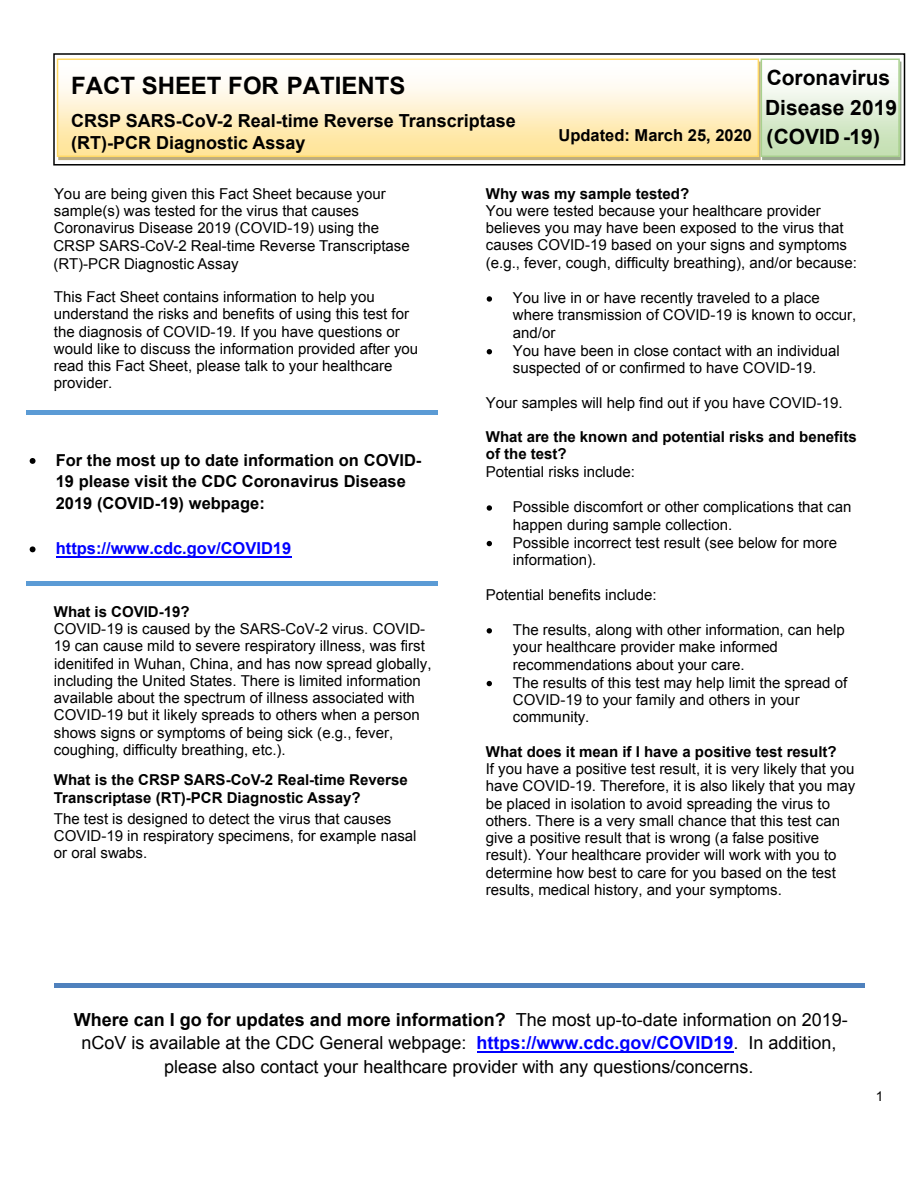
<style>
.page{position:relative;width:918px;height:1188px;background:#fff}
.page>*{position:absolute;margin:0;border:0;box-sizing:border-box;transform-origin:0 0}
.t1{font:700 24px "Arial";color:#000}
.t2{font:700 21px/29.4px "Arial";color:#000}
.t3{font:18px/23.9px "Arial";color:#000;text-align:center}
.t4{font:700 18px/21.6px "Arial";color:#000}
.t5{font:700 16.5px/21.8px "Arial";color:#000}
.t6{font:700 16.5px "Arial";color:#00f}
.t7{font:15px/17.2px "Arial";color:#000}
.t8{font:700 15px/17.2px "Arial";color:#000}
.t9{font:13.5px "Arial";color:#000}
.s1{font-weight:700}
.s2{font-weight:700;color:#00f}
</style>
<div class="page">
<hr style="left:477px;top:1051px;width:257px;height:2px;background:#00f">
<img style="left:58px;top:61px;width:843px;height:99px">
<div style="left:58px;top:59px;width:700px;height:97px;background:linear-gradient(to bottom,#fff,#ffe394)"></div>
<div style="left:57px;top:59px;width:702px;height:98px;border:2px solid #ffd966"></div>
<svg style="left:764px;top:62px;width:133px;height:92px"></svg>
<div style="left:761px;top:59px;width:139px;height:98px;border:2px solid #a8d08d"></div>
<img style="left:762px;top:65px;width:136px;height:85px">
<div style="left:53px;top:53px;width:852px;height:113px;border:2px solid #000"></div>
<div style="left:54px;top:983px;width:810px;height:5px;background:#4f81bd"></div>
<svg style="left:487px;top:296px;width:5px;height:6px"></svg>
<svg style="left:487px;top:349px;width:5px;height:5px"></svg>
<svg style="left:487px;top:505px;width:5px;height:6px"></svg>
<svg style="left:487px;top:541px;width:5px;height:5px"></svg>
<svg style="left:487px;top:628px;width:5px;height:5px"></svg>
<svg style="left:487px;top:681px;width:5px;height:5px"></svg>
<hr style="left:27px;top:411px;width:411px;height:4px;background:#5b9bd5">
<svg style="left:30px;top:458px;width:6px;height:6px"></svg>
<svg style="left:30px;top:546px;width:6px;height:6px"></svg>
<hr style="left:56px;top:556px;width:235px;height:1px;background:#00f">
<div style="left:27px;top:581px;width:411px;height:5px;background:#5b9bd5"></div>
<h1 class="t1" style="left:71px;top:76px;width:336px">FACT SHEET FOR PATIENTS</h1>
<h2 class="t2" style="left:765px;top:65px;width:133px">Coronavirus<br>Disease 2019 (COVID -19)</h2>
<p class="t4" style="left:71px;top:112px;width:446px">CRSP SARS-CoV-2 Real-time Reverse Transcriptase (RT)-PCR Diagnostic Assay</p>
<p class="t5" style="left:559px;top:126px;width:195px">Updated: March 25, 2020</p>
<p class="t7" style="left:54px;top:186px;width:333px">You are being given this Fact Sheet because your sample(s) was tested for the virus that causes<br>Coronavirus Disease 2019 (COVID-19) using the</p>
<p class="t7" style="left:53px;top:238px;width:358px;line-height:18px">CRSP SARS-CoV-2 Real-time Reverse Transcriptase (RT)-PCR Diagnostic Assay</p>
<p class="t7" style="left:54px;top:290px;width:366px">This Fact Sheet contains information to help you understand the risks and benefits of using this test for the diagnosis of COVID-19. If you have questions or would like to discuss the information provided after you read this Fact Sheet, please talk to your healthcare provider.</p>
<p class="t5" style="left:56px;top:450px;width:367px">For the most up to date information on COVID-<br>19 please visit the CDC Coronavirus Disease<br>2019 (COVID-19) webpage:</p>
<p class="t6" style="left:56px;top:542px;width:237px">https://www.cdc.gov/COVID19</p>
<p class="t8" style="left:54px;top:604px;width:137px">What is COVID-19?</p>
<p class="t7" style="left:54px;top:622px;width:379px">COVID-19 is caused by the SARS-CoV-2 virus. COVID-19 can cause mild to severe respiratory illness, was first idenitifed in Wuhan, China, and has now spread globally, including the United States. There is limited information available about the spectrum of illness associated with COVID-19 but it likely spreads to others when a person shows signs or symptoms of being sick (e.g., fever, coughing, difficulty breathing, etc.).</p>
<p class="t8" style="left:54px;top:772px;width:355px;line-height:18px">What is the CRSP SARS-CoV-2 Real-time Reverse<br>Transcriptase (RT)-PCR Diagnostic Assay?</p>
<p class="t7" style="left:54px;top:811px;width:364px">The test is designed to detect the virus that causes<br>COVID-19 in respiratory specimens, for example nasal or oral swabs.</p>
<p class="t8" style="left:486px;top:186px;width:205px">Why was my sample tested?</p>
<p class="t7" style="left:486px;top:203px;width:373px">You were tested because your healthcare provider believes you may have been exposed to the virus that causes COVID-19 based on your signs and symptoms (e.g., fever, cough, difficulty breathing), and/or because:</p>
<p class="t7" style="left:513px;top:291px;width:345px">You live in or have recently traveled to a place where transmission of COVID-19 is known to occur, and/or<br>You have been in close contact with an individual suspected of or confirmed to have COVID-19.</p>
<p class="t7" style="left:486px;top:395px;width:358px">Your samples will help find out if you have COVID-19.</p>
<p class="t8" style="left:486px;top:430px;width:372px">What are the known and potential risks and benefits of the test?</p>
<p class="t7" style="left:486px;top:464px;width:151px">Potential risks include:</p>
<p class="t7" style="left:513px;top:500px;width:340px">Possible discomfort or other complications that can happen during sample collection.<br>Possible incorrect test result (see below for more information).</p>
<p class="t7" style="left:486px;top:587px;width:173px">Potential benefits include:</p>
<p class="t7" style="left:513px;top:622px;width:336px">The results, along with other information, can help your healthcare provider make informed recommendations about your care.<br>The results of this test may help limit the spread of COVID-19 to your family and others in your community.</p>
<p class="t8" style="left:486px;top:744px;width:353px">What does it mean if I have a positive test result?</p>
<p class="t7" style="left:486px;top:762px;width:371px">If you have a positive test result, it is very likely that you have COVID-19. Therefore, it is also likely that you may be placed in isolation to avoid spreading the virus to others. There is a very small chance that this test can give a positive result that is wrong (a false positive result). Your healthcare provider will work with you to determine how best to care for you based on the test results, medical history, and your symptoms.</p>
<p class="t3" style="left:74px;top:1009px;width:776px"><span class="s1">Where can I go for updates and more information?</span> The most up-to-date information on 2019- nCoV is available at the CDC General webpage: <span class="s2">https://www.cdc.gov/COVID19</span>. In addition, please also contact your healthcare provider with any questions/concerns.</p>
<p class="t9" style="left:876px;top:1091px;width:9px">1</p>
</div>
